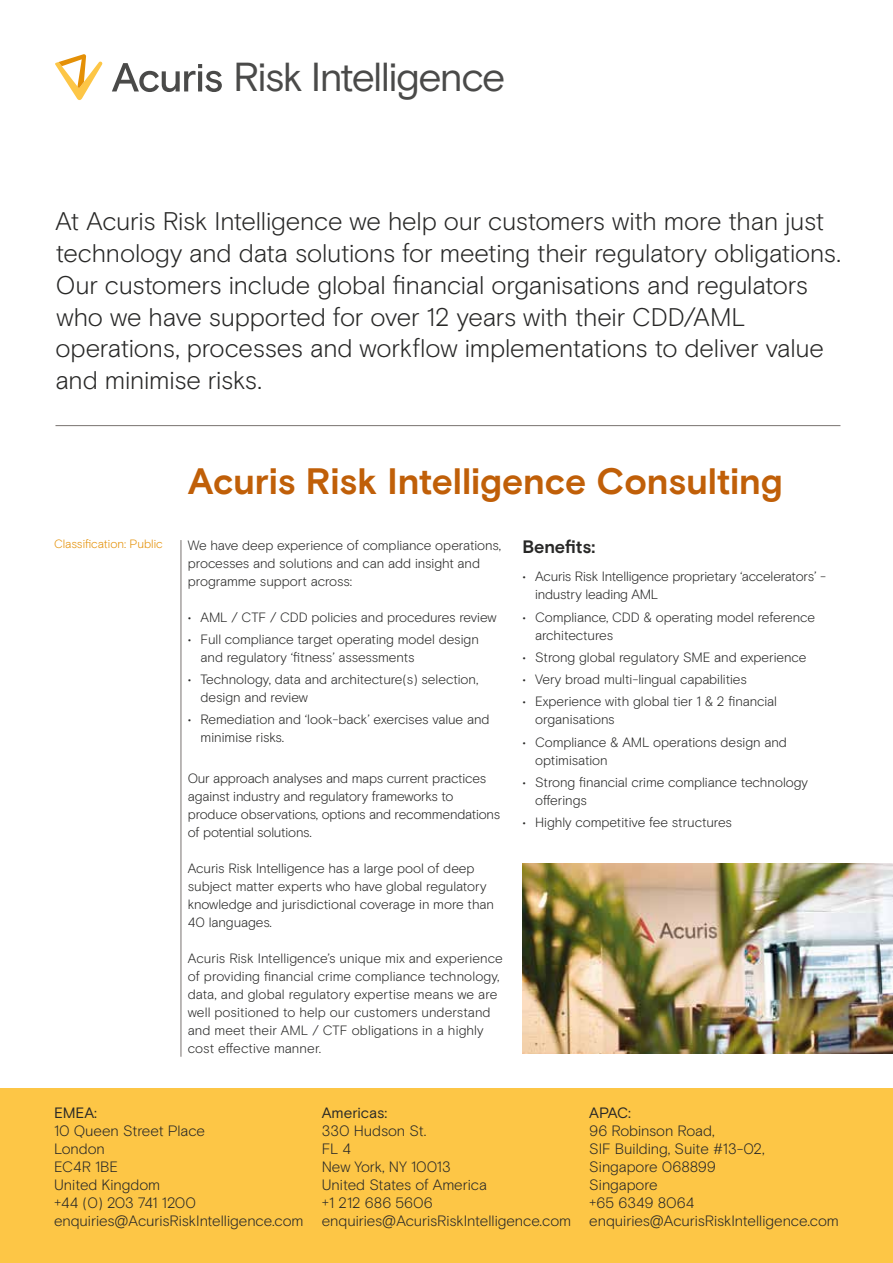
<style>
.page{position:relative;width:893px;height:1263px;background:#fff}
.page>*{position:absolute;margin:0;border:0;box-sizing:border-box;transform-origin:0 0}
.t1{font:40.5px "Basis Grotesque";letter-spacing:-.04em;color:#4a4a49}
.t2{font:700 36.75px "Basis Grotesque";letter-spacing:-.005em;color:#c05f08}
.t3{font:300 25.5px/31.7px "Basis Grotesque";letter-spacing:-.01em;color:#282827}
.t4{font:700 18px "Basis Grotesque";letter-spacing:-.01em;color:#282827}
.t5{font:300 15px/18px "Basis Grotesque";color:#282827}
.t6{font:15px "Basis Grotesque";letter-spacing:-.01em;color:#282827}
.t7{font:300 13.5px/18px "Basis Grotesque";letter-spacing:-.005em;color:#282827}
.t8{font:300 12px "Basis Grotesque";letter-spacing:-.005em;color:#e49006}
</style>
<div class="page">
<hr style="left:181px;top:540px;width:1px;height:517px;background:#78726f">
<img style="left:522px;top:863px;width:371px;height:190px">
<div style="left:0;top:1089px;width:893px;height:174px;background:#fdc646"></div>
<svg style="left:55px;top:54px;width:48px;height:46px"></svg>
<svg style="left:112px;top:63px;width:110px;height:29px"></svg>
<hr style="left:198px;top:71px;width:4px;height:20px;background:#4a4a49">
<hr style="left:55px;top:425px;width:785px;height:1px;background:#78726f">
<h1 class="t1" style="left:233px;top:54px;width:274px">Risk Intelligence</h1>
<p class="t3" style="left:55px;top:205px;width:787px">At Acuris Risk Intelligence we help our customers with more than just technology and data solutions for meeting their regulatory obligations.<br>Our customers include global financial organisations and regulators who we have supported for over 12 years with their CDD/AML operations, processes and workflow implementations to deliver value and minimise risks.</p>
<p class="t8" style="left:54px;top:537px;width:110px">Classification: Public</p>
<h2 class="t2" style="left:188px;top:459px;width:596px">Acuris Risk Intelligence Consulting</h2>
<p class="t7" style="left:188px;top:536px;width:315px">We have deep experience of compliance operations, processes and solutions and can add insight and programme support across:</p>
<p class="t7" style="left:188px;top:608px;width:310px">• AML / CTF / CDD policies and procedures review</p>
<p class="t7" style="left:201px;top:630px;width:280px;text-indent:-13px">• Full compliance target operating model design and regulatory ‘fitness’ assessments</p>
<p class="t7" style="left:201px;top:670px;width:279px;text-indent:-13px">• Technology, data and architecture(s) selection, design and review</p>
<p class="t7" style="left:201px;top:710px;width:290px;text-indent:-13px">• Remediation and ‘look-back’ exercises value and minimise risks.</p>
<p class="t7" style="left:188px;top:769px;width:314px">Our approach analyses and maps current practices against industry and regulatory frameworks to produce observations, options and recommendations of potential solutions.</p>
<p class="t7" style="left:188px;top:859px;width:308px">Acuris Risk Intelligence has a large pool of deep subject matter experts who have global regulatory knowledge and jurisdictional coverage in more than 40 languages.</p>
<p class="t7" style="left:188px;top:949px;width:316px">Acuris Risk Intelligence’s unique mix and experience of providing financial crime compliance technology, data, and global regulatory expertise means we are well positioned to help our customers understand and meet their AML / CTF obligations in a highly cost effective manner.</p>
<h3 class="t4" style="left:522px;top:536px;width:74px">Benefits:</h3>
<p class="t7" style="left:535px;top:567px;width:292px;text-indent:-13px">• Acuris Risk Intelligence proprietary ‘accelerators’ - industry leading AML</p>
<p class="t7" style="left:535px;top:608px;width:281px;text-indent:-13px">• Compliance, CDD &amp; operating model reference architectures</p>
<p class="t7" style="left:522px;top:648px;width:286px">• Strong global regulatory SME and experience</p>
<p class="t7" style="left:522px;top:670px;width:226px">• Very broad multi-lingual capabilities</p>
<p class="t7" style="left:535px;top:692px;width:243px;text-indent:-13px">• Experience with global tier 1 &amp; 2 financial organisations</p>
<p class="t7" style="left:535px;top:733px;width:253px;text-indent:-13px">• Compliance &amp; AML operations design and optimisation</p>
<p class="t7" style="left:535px;top:773px;width:274px;text-indent:-13px">• Strong financial crime compliance technology offerings</p>
<p class="t7" style="left:522px;top:813px;width:211px">• Highly competitive fee structures</p>
<p class="t6" style="left:54px;top:1104px;width:45px">EMEA:</p>
<p class="t5" style="left:54px;top:1122px;width:251px">10 Queen Street Place<br>London<br>EC4R 1BE<br>United Kingdom<br>+44 (0) 203 741 1200 enquiries@AcurisRiskIntelligence.com</p>
<p class="t6" style="left:322px;top:1104px;width:67px">Americas:</p>
<p class="t5" style="left:322px;top:1122px;width:251px">330 Hudson St.<br>FL 4<br>New York, NY 10013<br>United States of America<br>+1 212 686 5606 enquiries@AcurisRiskIntelligence.com</p>
<p class="t6" style="left:589px;top:1104px;width:43px">APAC:</p>
<p class="t5" style="left:589px;top:1122px;width:251px">96 Robinson Road,<br>SIF Building, Suite #13-02,<br>Singapore 068899<br>Singapore<br>+65 6349 8064 enquiries@AcurisRiskIntelligence.com</p>
</div>
